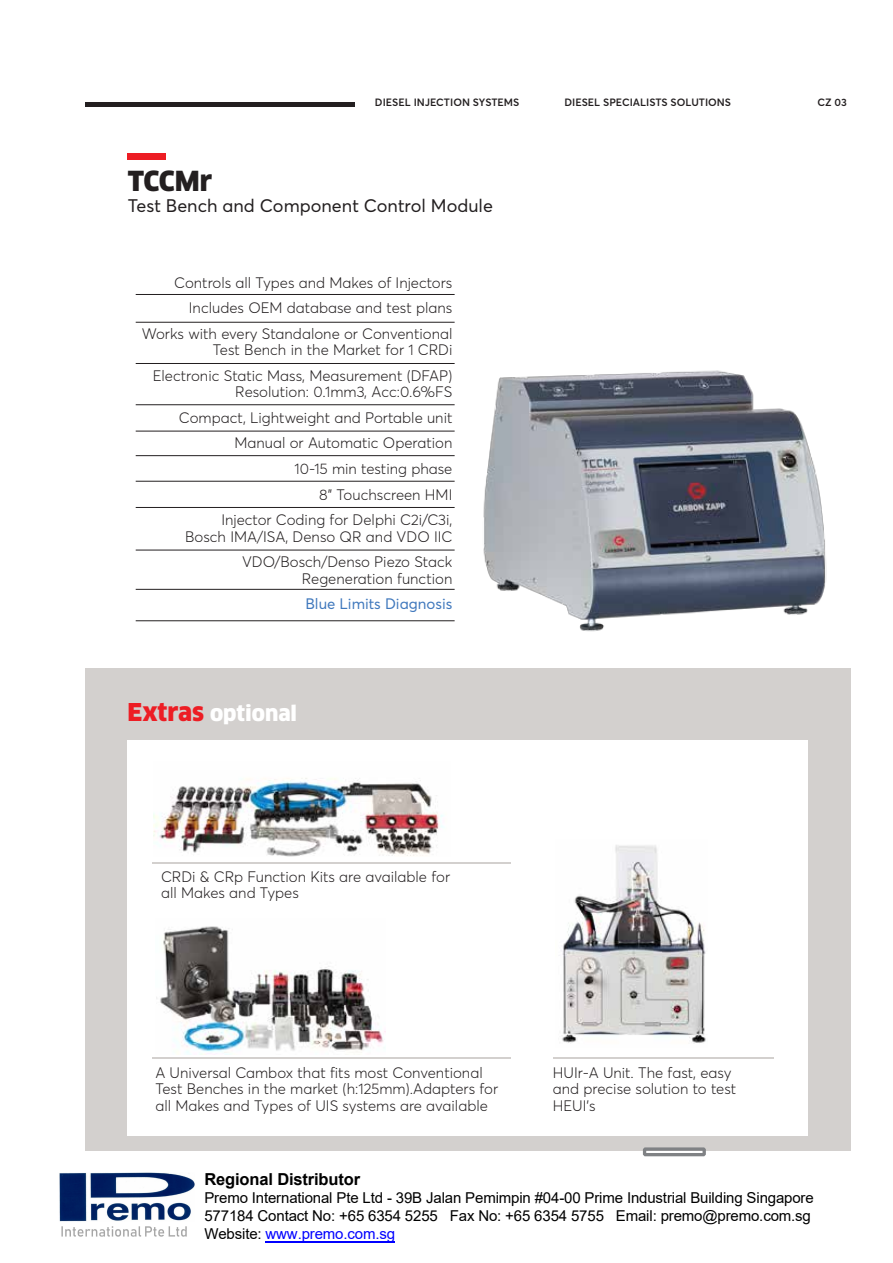
<style>
.page{position:relative;width:893px;height:1263px;background:#fff}
.page>*{position:absolute;margin:0;border:0;box-sizing:border-box;transform-origin:0 0}
.t1{font:900 27px "Clan Pro";letter-spacing:-.01em;color:#231f20}
.t2{font:900 21px "Clan Pro";color:#fff}
.t3{font:18px "Averta";color:#231f20}
.t4{font:700 16.5px "Arial";letter-spacing:-.01em;color:#000}
.t5{font:300 15px/25.5px "Averta";color:#231f20;text-align:right}
.t6{font:15px/18px "Arial";letter-spacing:-.01em;color:#000}
.t7{font:15px "Averta";color:#4179bd}
.t8{font:600 10.5px "Averta";color:#231f20}
.s1{font-size:24px;color:#ed1d24}
.s2{color:#00f}
</style>
<div class="page">
<div style="left:85px;top:667px;width:765px;height:483px;background:#d3d0ce"></div>
<div style="left:128px;top:740px;width:680px;height:395px;background:#fff"></div>
<img style="left:156px;top:926px;width:229px;height:128px">
<hr style="left:553px;top:1057px;width:221px;height:1px;background:#d3d0ce">
<hr style="left:152px;top:1057px;width:359px;height:1px;background:#d3d0ce">
<hr style="left:152px;top:863px;width:359px;height:1px;background:#d3d0ce">
<img style="left:153px;top:778px;width:291px;height:78px">
<img style="left:483px;top:370px;width:344px;height:262px">
<div style="left:128px;top:154px;width:38px;height:6px;background:#ed1d24"></div>
<img style="left:562px;top:845px;width:144px;height:198px">
<hr style="left:86px;top:102px;width:269px;height:4px;background:#231f20">
<hr style="left:136px;top:294px;width:319px;height:1px;background:#231f20">
<hr style="left:136px;top:322px;width:319px;height:1px;background:#231f20">
<hr style="left:136px;top:363px;width:319px;height:1px;background:#231f20">
<hr style="left:136px;top:404px;width:319px;height:1px;background:#231f20">
<hr style="left:136px;top:455px;width:319px;height:1px;background:#231f20">
<hr style="left:136px;top:431px;width:319px;height:1px;background:#231f20">
<hr style="left:136px;top:481px;width:319px;height:1px;background:#231f20">
<hr style="left:136px;top:507px;width:319px;height:1px;background:#231f20">
<hr style="left:136px;top:550px;width:319px;height:1px;background:#231f20">
<hr style="left:136px;top:589px;width:319px;height:1px;background:#231f20">
<hr style="left:136px;top:620px;width:319px;height:1px;background:#231f20">
<div style="left:705px;top:955px;width:48px;height:79px;background:#fff"></div>
<svg style="left:643px;top:1147px;width:63px;height:9px"></svg>
<hr style="left:266px;top:1241px;width:129px;height:2px;background:#00f">
<img style="left:59px;top:1172px;width:136px;height:65px">
<p class="t8" style="left:375px;top:96px;width:146px">DIESEL INJECTION SYSTEMS</p>
<p class="t8" style="left:564px;top:96px;width:168px">DIESEL SPECIALISTS SOLUTIONS</p>
<p class="t8" style="left:817px;top:96px;width:31px">CZ 03</p>
<h1 class="t1" style="left:128px;top:165px;width:86px">TCCMr</h1>
<p class="t3" style="left:128px;top:194px;width:367px">Test Bench and Component Control Module</p>
<p class="t5" style="left:142px;top:270px;width:312px">Controls all Types and Makes of Injectors<br>Includes OEM database and test plans<br>Works with every Standalone or Conventional</p>
<p class="t5" style="left:153px;top:337px;width:301px">Test Bench in the Market for 1 CRDi<br>Electronic Static Mass, Measurement (DFAP)</p>
<p class="t5" style="left:179px;top:379px;width:275px">Resolution: 0.1mm3, Acc:0.6%FS<br>Compact, Lightweight and Portable unit<br>Manual or Automatic Operation<br>10-15 min testing phase<br>8" Touchscreen HMI<br>Injector Coding for Delphi C2i/C3i,</p>
<p class="t5" style="left:185px;top:523px;width:269px">Bosch IMA/ISA, Denso QR and VDO IIC<br>VDO/Bosch/Denso Piezo Stack</p>
<p class="t5" style="left:302px;top:565px;width:152px">Regeneration function</p>
<p class="t7" style="left:305px;top:594px;width:149px">Blue Limits Diagnosis</p>
<h2 class="t2" style="left:128px;top:701px;width:171px"><span class="s1">Extras</span> optional</h2>
<p class="t5" style="left:161px;top:868px;width:291px;line-height:16.5px;text-align:left">CRDi &amp; CRp Function Kits are available for all Makes and Types</p>
<p class="t5" style="left:155px;top:1064px;width:344px;line-height:16.5px;text-align:left">A Universal Cambox that fits most Conventional<br>Test Benches in the market (h:125mm).Adapters for all Makes and Types of UIS systems are available</p>
<p class="t5" style="left:553px;top:1064px;width:185px;line-height:16.5px;text-align:left">HUIr-A Unit. The fast, easy and precise solution to test<br>HEUI’s</p>
<p class="t4" style="left:204px;top:1167px;width:157px">Regional Distributor</p>
<p class="t6" style="left:204px;top:1189px;width:611px">Premo International Pte Ltd - 39B Jalan Pemimpin #04-00 Prime Industrial Building Singapore<br>577184 Contact No: +65 6354 5255 Fax No: +65 6354 5755 Email: premo@premo.com.sg<br>Website: <span class="s2">www.premo.com.sg</span></p>
</div>
